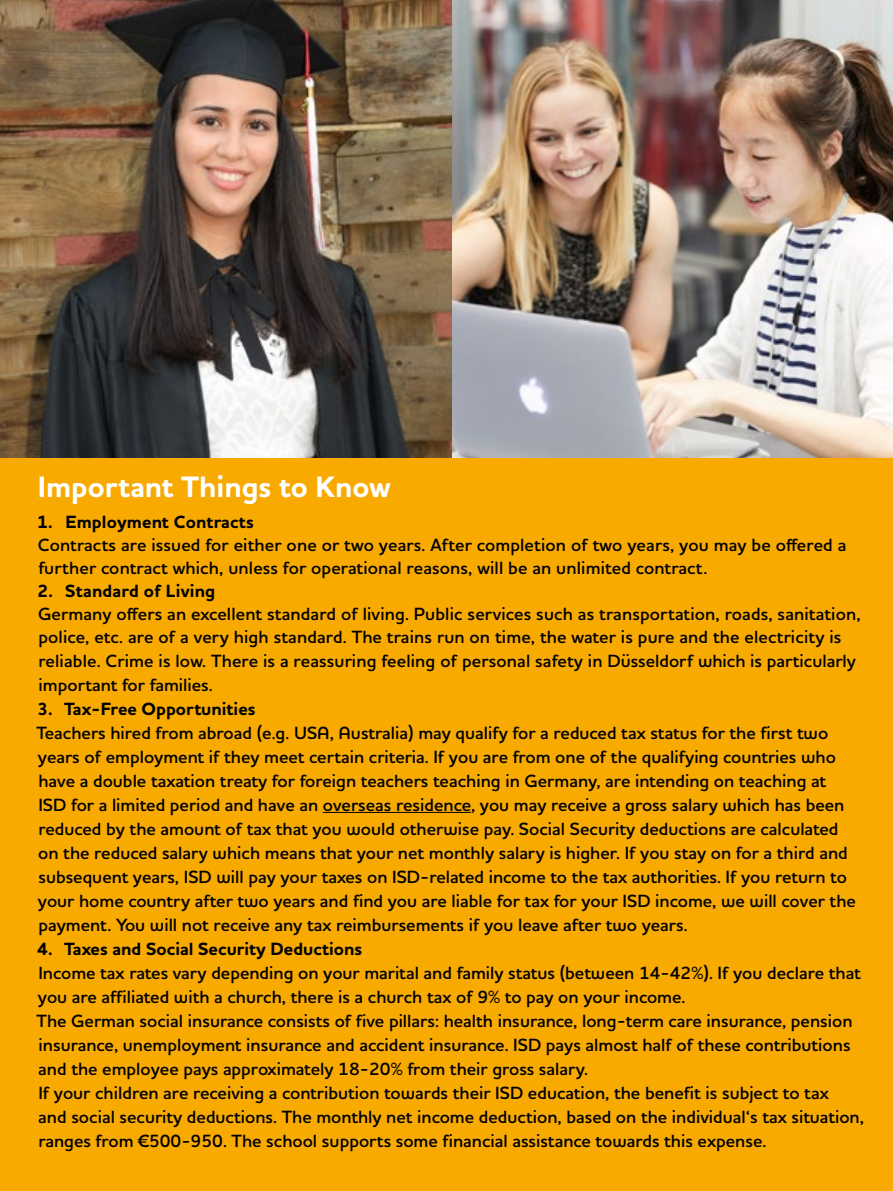
<style>
.page{position:relative;width:893px;height:1191px;background:#fff}
.page>*{position:absolute;margin:0;border:0;box-sizing:border-box;transform-origin:0 0}
.t1{font:700 30px "Houschka Pro";color:#fff}
.t2{font:600 18px/24px "Houschka Pro";color:#000}
.t3{font:700 18px "Houschka Pro";color:#000}
</style>
<div class="page">
<hr style="left:0;top:0;width:1px;height:738px;background:#2bad70">
<img style="left:452px;top:0;width:441px;height:458px">
<img style="left:0;top:0;width:452px;height:458px">
<img style="left:0;top:730px;width:1px;height:461px">
<div style="left:1px;top:458px;width:892px;height:733px;background:#f8aa00"></div>
<hr style="left:323px;top:812px;width:148px;height:1px;background:#000">
<h1 class="t1" style="left:38px;top:467px;width:354px">Important Things to Know</h1>
<p class="t3" style="left:37px;top:510px;width:218px">1. Employment Contracts</p>
<p class="t2" style="left:38px;top:533px;width:810px;line-height:23px">Contracts are issued for either one or two years. After completion of two years, you may be offered a further contract which, unless for operational reasons, will be an unlimited contract.</p>
<p class="t3" style="left:38px;top:579px;width:179px">2. Standard of Living</p>
<p class="t2" style="left:38px;top:601px;width:824px">Germany offers an excellent standard of living. Public services such as transportation, roads, sanitation, police, etc. are of a very high standard. The trains run on time, the water is pure and the electricity is reliable. Crime is low. There is a reassuring feeling of personal safety in Düsseldorf which is particularly important for families.</p>
<p class="t3" style="left:37px;top:697px;width:220px">3. Tax-Free Opportunities</p>
<p class="t2" style="left:37px;top:720px;width:821px">Teachers hired from abroad (e.g. USA, Australia) may qualify for a reduced tax status for the first two years of employment if they meet certain criteria. If you are from one of the qualifying countries who have a double taxation treaty for foreign teachers teaching in Germany, are intending on teaching at ISD for a limited period and have an overseas residence, you may receive a gross salary which has been reduced by the amount of tax that you would otherwise pay. Social Security deductions are calculated on the reduced salary which means that your net monthly salary is higher. If you stay on for a third and subsequent years, ISD will pay your taxes on ISD-related income to the tax authorities. If you return to your home country after two years and find you are liable for tax for your ISD income, we will cover the payment. You will not receive any tax reimbursements if you leave after two years.</p>
<p class="t3" style="left:37px;top:936px;width:326px">4. Taxes and Social Security Deductions</p>
<p class="t2" style="left:37px;top:960px;width:829px">Income tax rates vary depending on your marital and family status (between 14-42%). If you declare that you are affiliated with a church, there is a church tax of 9% to pay on your income.<br>The German social insurance consists of five pillars: health insurance, long-term care insurance, pension insurance, unemployment insurance and accident insurance. ISD pays almost half of these contributions and the employee pays approximately 18-20% from their gross salary.<br>If your children are receiving a contribution towards their ISD education, the benefit is subject to tax<br>and social security deductions. The monthly net income deduction, based on the individual‘s tax situation, ranges from €500-950. The school supports some financial assistance towards this expense.</p>
</div>
